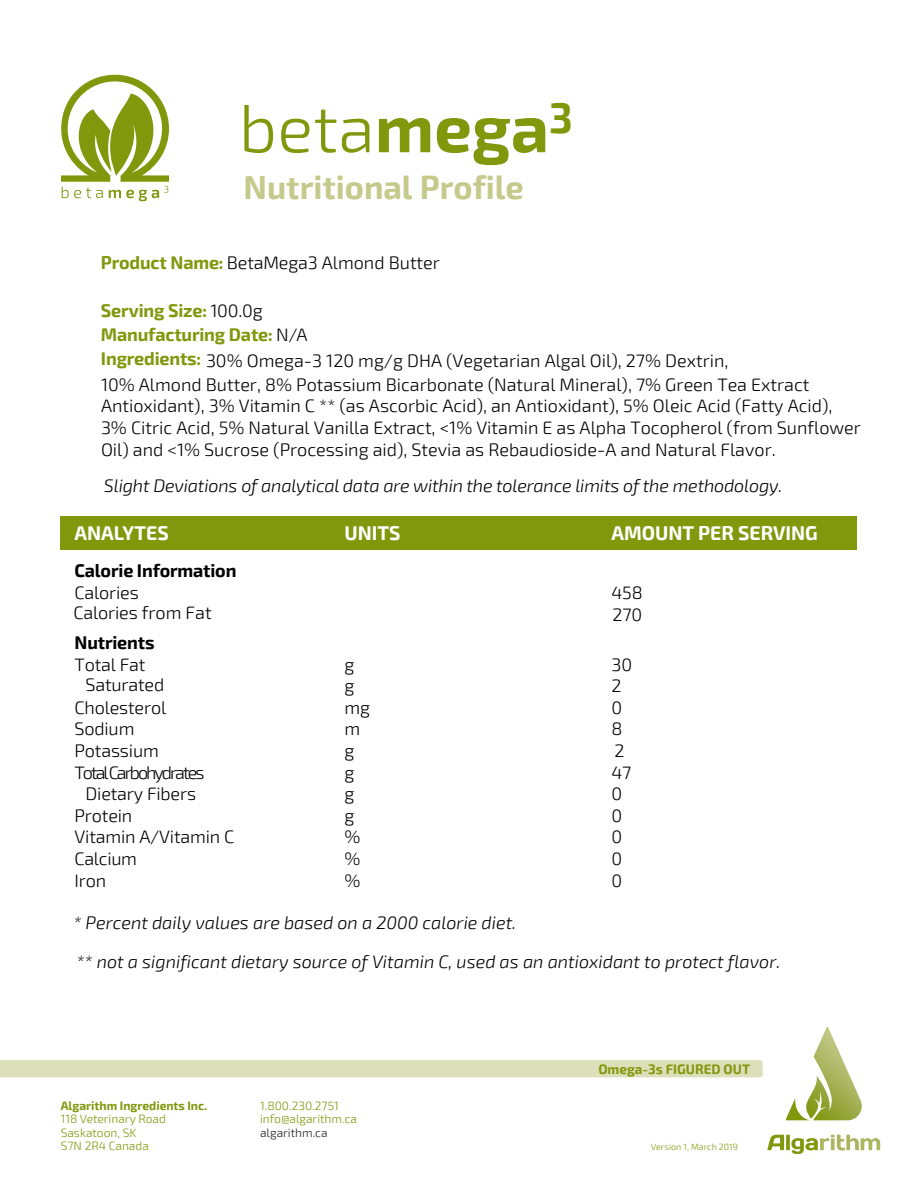
<style>
.page{position:relative;width:918px;height:1188px;background:#fff}
.page>*{position:absolute;margin:0;border:0;box-sizing:border-box;transform-origin:0 0}
.t1{font:300 67.5px "Exo 2";color:#81980d}
.t2{font:700 32.55px "Exo 2";color:#c5ca8c}
.t3{font:700 19.5px "Exo 2";color:#fff}
.t4{font:300 18px/21.6px "Exo 2";color:#000}
.t5{font:italic 300 18px/38px "Exo 2";color:#000}
.t6{font:700 18px "Exo 2";letter-spacing:-.01em;color:#000}
.t7{font:300 18px "Exo 2";letter-spacing:-.11em;color:#000}
.t8{font:700 13.5px "Exo 2";color:#81980d}
.t9{font:300 12px/13.5px "Exo 2";color:#81980d}
.t10{font:700 12px "Exo 2";color:#81980d}
.t11{font:300 12px "Exo 2";color:#231f20}
.t12{font:300 9px "Exo 2";color:#81980d}
.s1{font-weight:700}
.s2{font-weight:700;color:#81980d}
</style>
<div class="page">
<div style="left:0;top:1060px;width:763px;height:17px;background:#dddfba"></div>
<svg style="left:767px;top:1135px;width:17px;height:15px"></svg>
<svg style="left:786px;top:1135px;width:4px;height:15px"></svg>
<svg style="left:791px;top:1135px;width:89px;height:19px"></svg>
<svg style="left:786px;top:1027px;width:76px;height:93px"></svg>
<div style="left:61px;top:516px;width:796px;height:34px;background:#81980d"></div>
<svg style="left:61px;top:75px;width:108px;height:126px"></svg>
<h1 class="t1" style="left:239px;top:90px;width:335px">beta<span class="s1">mega</span><sup>3</sup></h1>
<h2 class="t2" style="left:244px;top:168px;width:282px">Nutritional Profile</h2>
<p class="t4" style="left:101px;top:252px;width:341px"><span class="s2">Product Name:</span> BetaMega3 Almond Butter</p>
<p class="t4" style="left:101px;top:299px;width:629px;line-height:24.6px"><span class="s2">Serving Size:</span> 100.0g<br><span class="s2">Manufacturing Date:</span> N/A<br><span class="s2">Ingredients:</span> 30% Omega-3 120 mg/g DHA (Vegetarian Algal Oil), 27% Dextrin,</p>
<p class="t4" style="left:101px;top:374px;width:762px">10% Almond Butter, 8% Potassium Bicarbonate (Natural Mineral), 7% Green Tea Extract Antioxidant), 3% Vitamin C ** (as Ascorbic Acid), an Antioxidant), 5% Oleic Acid (Fatty Acid), 3% Citric Acid, 5% Natural Vanilla Extract, &lt;1% Vitamin E as Alpha Tocopherol (from Sunflower Oil) and &lt;1% Sucrose (Processing aid), Stevia as Rebaudioside-A and Natural Flavor.</p>
<p class="t5" style="left:104px;top:467px;width:680px">Slight Deviations of analytical data are within the tolerance limits of the methodology.</p>
<p class="t3" style="left:75px;top:521px;width:96px">ANALYTES</p>
<p class="t3" style="left:345px;top:521px;width:58px">UNITS</p>
<p class="t3" style="left:612px;top:521px;width:208px">AMOUNT PER SERVING</p>
<p class="t6" style="left:75px;top:560px;width:163px">Calorie Information</p>
<p class="t4" style="left:75px;top:582px;width:66px">Calories</p>
<p class="t4" style="left:612px;top:582px;width:33px">458</p>
<p class="t4" style="left:74px;top:603px;width:140px">Calories from Fat</p>
<p class="t6" style="left:75px;top:632px;width:82px">Nutrients</p>
<p class="t4" style="left:75px;top:654px;width:73px">Total Fat</p>
<p class="t4" style="left:345px;top:654px;width:11px">g</p>
<p class="t4" style="left:612px;top:654px;width:22px">30</p>
<p class="t4" style="left:86px;top:674px;width:80px">Saturated</p>
<p class="t4" style="left:345px;top:675px;width:11px">g</p>
<p class="t4" style="left:612px;top:675px;width:12px">2</p>
<p class="t4" style="left:75px;top:697px;width:93px">Cholesterol</p>
<p class="t4" style="left:345px;top:697px;width:27px">mg</p>
<p class="t4" style="left:612px;top:697px;width:12px">0</p>
<p class="t4" style="left:75px;top:719px;width:61px">Sodium</p>
<p class="t4" style="left:345px;top:719px;width:17px">m</p>
<p class="t4" style="left:612px;top:719px;width:12px">8</p>
<p class="t4" style="left:75px;top:740px;width:86px">Potassium</p>
<p class="t4" style="left:345px;top:740px;width:11px">g</p>
<p class="t4" style="left:615px;top:740px;width:12px">2</p>
<p class="t7" style="left:75px;top:762px;width:131px">TotalCarbohydrates</p>
<p class="t4" style="left:345px;top:762px;width:11px">g</p>
<p class="t4" style="left:612px;top:762px;width:21px">47</p>
<p class="t4" style="left:86px;top:783px;width:112px">Dietary Fibers</p>
<p class="t4" style="left:345px;top:783px;width:11px">g</p>
<p class="t4" style="left:612px;top:783px;width:12px">0</p>
<p class="t4" style="left:75px;top:805px;width:59px">Protein</p>
<p class="t4" style="left:345px;top:805px;width:11px">g</p>
<p class="t4" style="left:612px;top:805px;width:12px">0</p>
<p class="t4" style="left:75px;top:827px;width:161px">Vitamin A/Vitamin C</p>
<p class="t4" style="left:345px;top:827px;width:18px">%</p>
<p class="t4" style="left:612px;top:827px;width:12px">0</p>
<p class="t4" style="left:75px;top:848px;width:64px">Calcium</p>
<p class="t4" style="left:345px;top:848px;width:18px">%</p>
<p class="t4" style="left:612px;top:848px;width:12px">0</p>
<p class="t4" style="left:75px;top:870px;width:33px">Iron</p>
<p class="t4" style="left:345px;top:870px;width:18px">%</p>
<p class="t4" style="left:612px;top:870px;width:12px">0</p>
<p class="t4" style="left:613px;top:604px;width:31px">270</p>
<p class="t5" style="left:74px;top:905px;width:708px">* Percent daily values are based on a 2000 calorie diet.<br>** not a significant dietary source of Vitamin C, used as an antioxidant to protect flavor.</p>
<p class="t10" style="left:61px;top:1098px;width:148px">Algarithm Ingredients Inc.</p>
<p class="t9" style="left:61px;top:1112px;width:107px">118 Veterinary Road<br>Saskatoon, SK<br>S7N 2R4 Canada</p>
<p class="t9" style="left:260px;top:1099px;width:98px">1.800.230.2751 info@algarithm.ca</p>
<p class="t11" style="left:260px;top:1125px;width:69px">algarithm.ca</p>
<p class="t8" style="left:598px;top:1061px;width:153px">Omega-3s FIGURED OUT</p>
<p class="t12" style="left:651px;top:1142px;width:89px">Version 1, March 2019</p>
</div>
